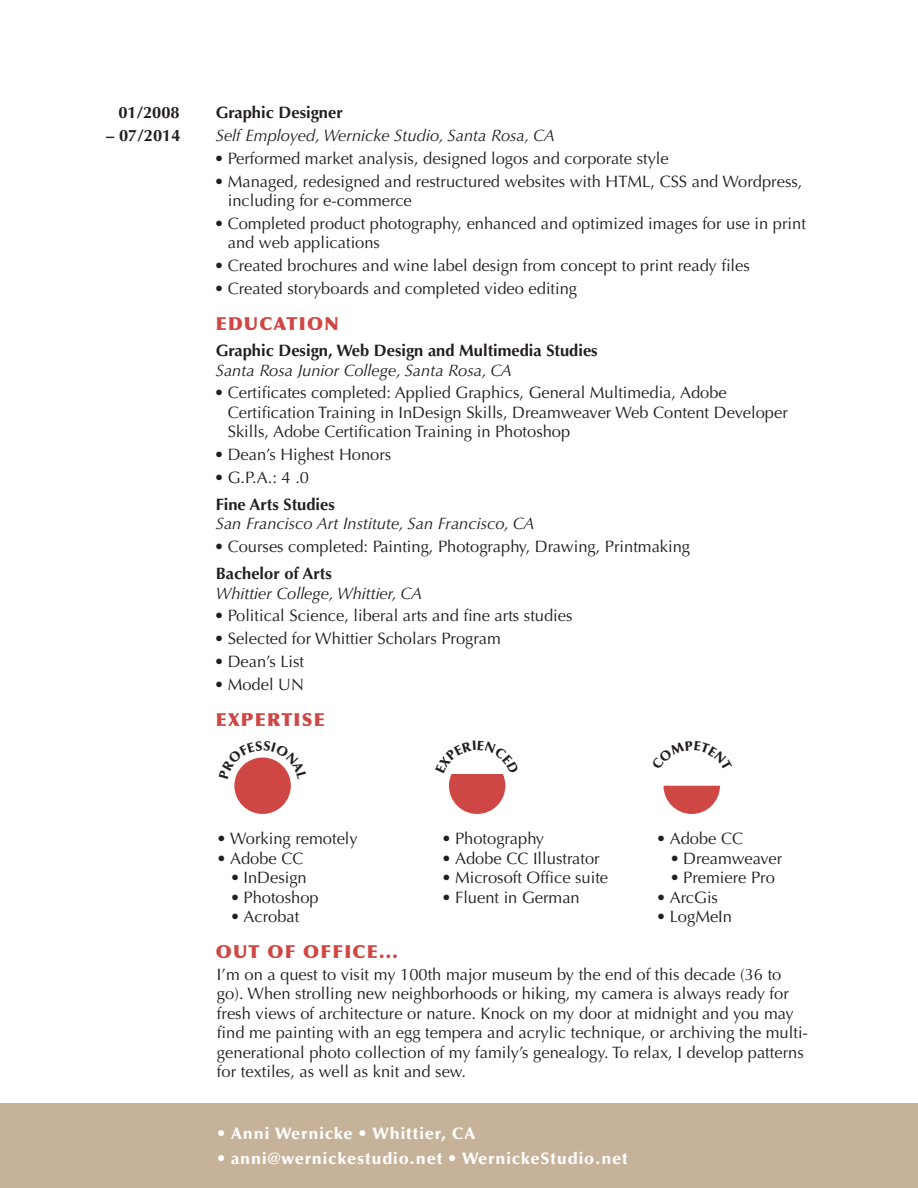
<style>
.page{position:relative;width:918px;height:1188px;background:#fff}
.page>*{position:absolute;margin:0;border:0;box-sizing:border-box;transform-origin:0 0}
.heading{font:900 18px "Optima LT Std";letter-spacing:.07em;color:#cf4744}
.indented_text{font:16.5px/19.5px "Optima LT Std";color:#231f20}
.date___bus_ln_2{font:italic 16.5px "Optima LT Std";color:#231f20}
.date___business{font:700 16.5px "Optima LT Std";color:#231f20}
.t1{font:900 16.5px "Optima LT Std";letter-spacing:.05em;color:#fff}
.date___bus_ln_2-2{font:700 16.5px "Optima LT Std";color:#231f20}
</style>
<div class="page">
<div style="left:234px;top:758px;width:57px;height:56px;background:#cf4744;border-radius:50%"></div>
<svg style="left:664px;top:786px;width:56px;height:28px"></svg>
<div style="left:0;top:1103px;width:918px;height:85px;background:#c6b299"></div>
<svg style="left:235px;top:757px;width:56px;height:23px"></svg>
<svg style="left:449px;top:774px;width:57px;height:40px"></svg>
<p class="date___bus_ln_2-2" style="left:118px;top:103px;width:63px">01/2008</p>
<p class="date___bus_ln_2-2" style="left:216px;top:103px;width:128px">Graphic Designer</p>
<p class="date___bus_ln_2-2" style="left:106px;top:126px;width:76px">– 07/2014</p>
<p class="date___bus_ln_2" style="left:216px;top:126px;width:341px">Self Employed, Wernicke Studio, Santa Rosa, CA</p>
<p class="indented_text" style="left:214px;top:149px;width:456px">• Performed market analysis, designed logos and corporate style</p>
<p class="indented_text" style="left:228px;top:172px;width:576px;text-indent:-14px">• Managed, redesigned and restructured websites with HTML, CSS and Wordpress, including for e-commerce</p>
<p class="indented_text" style="left:228px;top:214px;width:580px;text-indent:-14px">• Completed product photography, enhanced and optimized images for use in print and web applications</p>
<p class="indented_text" style="left:214px;top:256px;width:537px">• Created brochures and wine label design from concept to print ready files</p>
<p class="indented_text" style="left:214px;top:279px;width:364px">• Created storyboards and completed video editing</p>
<p class="heading" style="left:216px;top:313px;width:124px">EDUCATION</p>
<p class="date___business" style="left:216px;top:341px;width:383px">Graphic Design, Web Design and Multimedia Studies</p>
<p class="date___bus_ln_2" style="left:216px;top:360px;width:298px">Santa Rosa Junior College, Santa Rosa, CA</p>
<p class="indented_text" style="left:228px;top:383px;width:562px;text-indent:-14px">• Certificates completed: Applied Graphics, General Multimedia, Adobe<br>Certification Training in InDesign Skills, Dreamweaver Web Content Developer<br>Skills, Adobe Certification Training in Photoshop</p>
<p class="indented_text" style="left:214px;top:445px;width:179px">• Dean’s Highest Honors</p>
<p class="indented_text" style="left:214px;top:468px;width:96px">• G.P.A.: 4 .0</p>
<p class="date___business" style="left:216px;top:495px;width:121px">Fine Arts Studies</p>
<p class="date___bus_ln_2" style="left:216px;top:514px;width:320px">San Francisco Art Institute, San Francisco, CA</p>
<p class="indented_text" style="left:214px;top:537px;width:477px">• Courses completed: Painting, Photography, Drawing, Printmaking</p>
<p class="date___business" style="left:216px;top:564px;width:117px">Bachelor of Arts</p>
<p class="date___bus_ln_2" style="left:216px;top:583px;width:208px">Whittier College, Whittier, CA</p>
<p class="indented_text" style="left:214px;top:606px;width:360px">• Political Science, liberal arts and fine arts studies</p>
<p class="indented_text" style="left:214px;top:629px;width:288px">• Selected for Whittier Scholars Program</p>
<p class="indented_text" style="left:214px;top:652px;width:91px">• Dean’s List</p>
<p class="indented_text" style="left:214px;top:674px;width:91px">• Model UN</p>
<p class="heading" style="left:216px;top:709px;width:111px">EXPERTISE</p>
<p class="indented_text" style="left:217px;top:829px;width:143px">• Working remotely</p>
<p class="indented_text" style="left:217px;top:849px;width:88px">• Adobe CC</p>
<p class="indented_text" style="left:230px;top:868px;width:78px">• InDesign</p>
<p class="indented_text" style="left:230px;top:888px;width:90px">• Photoshop</p>
<p class="indented_text" style="left:230px;top:907px;width:71px">• Acrobat</p>
<p class="indented_text" style="left:442px;top:829px;width:104px">• Photography</p>
<p class="indented_text" style="left:442px;top:849px;width:160px">• Adobe CC Illustrator</p>
<p class="indented_text" style="left:442px;top:868px;width:168px">• Microsoft Office suite</p>
<p class="indented_text" style="left:442px;top:888px;width:140px">• Fluent in German</p>
<p class="indented_text" style="left:656px;top:829px;width:88px">• Adobe CC</p>
<p class="indented_text" style="left:670px;top:849px;width:114px">• Dreamweaver</p>
<p class="indented_text" style="left:670px;top:868px;width:107px">• Premiere Pro</p>
<p class="indented_text" style="left:656px;top:888px;width:63px">• ArcGis</p>
<p class="indented_text" style="left:656px;top:907px;width:77px">• LogMeIn</p>
<p class="heading" style="left:216px;top:941px;width:183px">OUT OF OFFICE...</p>
<p class="indented_text" style="left:217px;top:965px;width:593px">I’m on a quest to visit my 100th major museum by the end of this decade (36 to go). When strolling new neighborhoods or hiking, my camera is always ready for fresh views of architecture or nature. Knock on my door at midnight and you may find me painting with an egg tempera and acrylic technique, or archiving the multi&shy;generational photo collection of my family’s genealogy. To relax, I develop patterns for textiles, as well as knit and sew.</p>
<p class="t1" style="left:217px;top:1124px;width:260px">• Anni Wernicke • Whittier, CA</p>
<p class="t1" style="left:217px;top:1149px;width:412px">• anni@wernickestudio.net • WernickeStudio.net</p>
</div>
